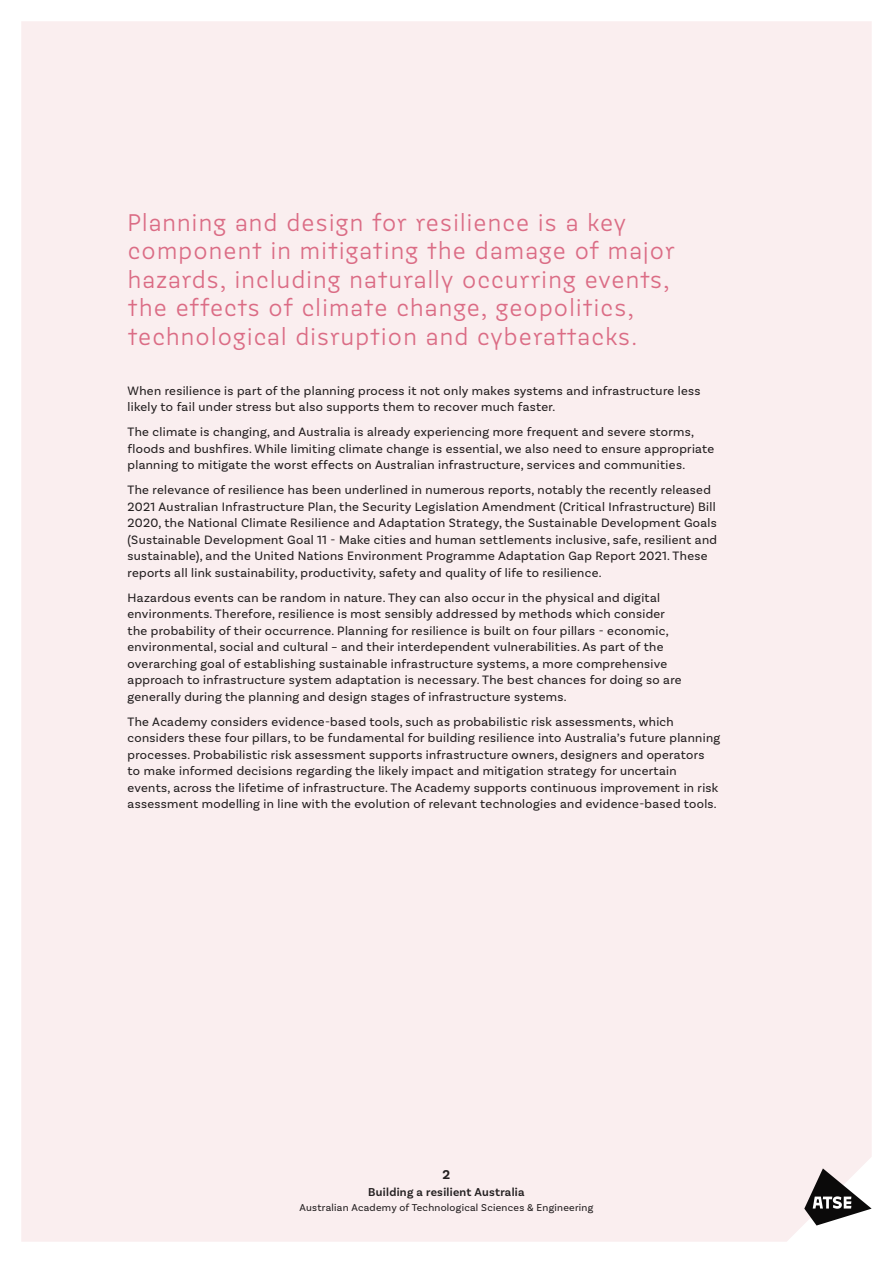
<style>
.page{position:relative;width:893px;height:1263px;background:#fff}
.page>*{position:absolute;margin:0;border:0;box-sizing:border-box;transform-origin:0 0}
.t1{font:24px/28.5px "Jaroslav";letter-spacing:.025em;color:#db6c85}
.t2{font:700 13.5px "Basic Sans";color:#231f20}
.t3{font:12.75px/16.5px "Basic Sans";letter-spacing:.025em;color:#231f20}
.t4{font:600 12px "Basic Sans";letter-spacing:.025em;color:#231f20}
.t5{font:10.5px "Basic Sans";letter-spacing:.025em;color:#231f20}
</style>
<div class="page">
<div style="left:21px;top:21px;width:851px;height:1221px;background:#faeeef"></div>
<svg style="left:804px;top:1168px;width:68px;height:57px"></svg>
<h1 class="t1" style="left:128px;top:208px;width:549px">Planning and design for resilience is a key component in mitigating the damage of major hazards, including naturally occurring events, the effects of climate change, geopolitics, technological disruption and cyberattacks.</h1>
<p class="t3" style="left:128px;top:382px;width:574px">When resilience is part of the planning process it not only makes systems and infrastructure less likely to fail under stress but also supports them to recover much faster.</p>
<p class="t3" style="left:128px;top:424px;width:588px">The climate is changing, and Australia is already experiencing more frequent and severe storms, floods and bushfires. While limiting climate change is essential, we also need to ensure appropriate planning to mitigate the worst effects on Australian infrastructure, services and communities.</p>
<p class="t3" style="left:128px;top:482px;width:591px">The relevance of resilience has been underlined in numerous reports, notably the recently released 2021 Australian Infrastructure Plan, the Security Legislation Amendment (Critical Infrastructure) Bill 2020, the National Climate Resilience and Adaptation Strategy, the Sustainable Development Goals (Sustainable Development Goal 11 - Make cities and human settlements inclusive, safe, resilient and sustainable), and the United Nations Environment Programme Adaptation Gap Report 2021. These reports all link sustainability, productivity, safety and quality of life to resilience.</p>
<p class="t3" style="left:128px;top:589px;width:556px">Hazardous events can be random in nature. They can also occur in the physical and digital environments. Therefore, resilience is most sensibly addressed by methods which consider the probability of their occurrence. Planning for resilience is built on four pillars - economic, environmental, social and cultural – and their interdependent vulnerabilities. As part of the overarching goal of establishing sustainable infrastructure systems, a more comprehensive approach to infrastructure system adaptation is necessary. The best chances for doing so are generally during the planning and design stages of infrastructure systems.</p>
<p class="t3" style="left:128px;top:713px;width:594px">The Academy considers evidence-based tools, such as probabilistic risk assessments, which considers these four pillars, to be fundamental for building resilience into Australia’s future planning processes. Probabilistic risk assessment supports infrastructure owners, designers and operators<br>to make informed decisions regarding the likely impact and mitigation strategy for uncertain events, across the lifetime of infrastructure. The Academy supports continuous improvement in risk assessment modelling in line with the evolution of relevant technologies and evidence-based tools.</p>
<p class="t2" style="left:443px;top:1166px;width:9px">2</p>
<p class="t4" style="left:368px;top:1184px;width:158px">Building a resilient Australia</p>
<p class="t5" style="left:300px;top:1201px;width:295px">Australian Academy of Technological Sciences &amp; Engineering</p>
</div>
